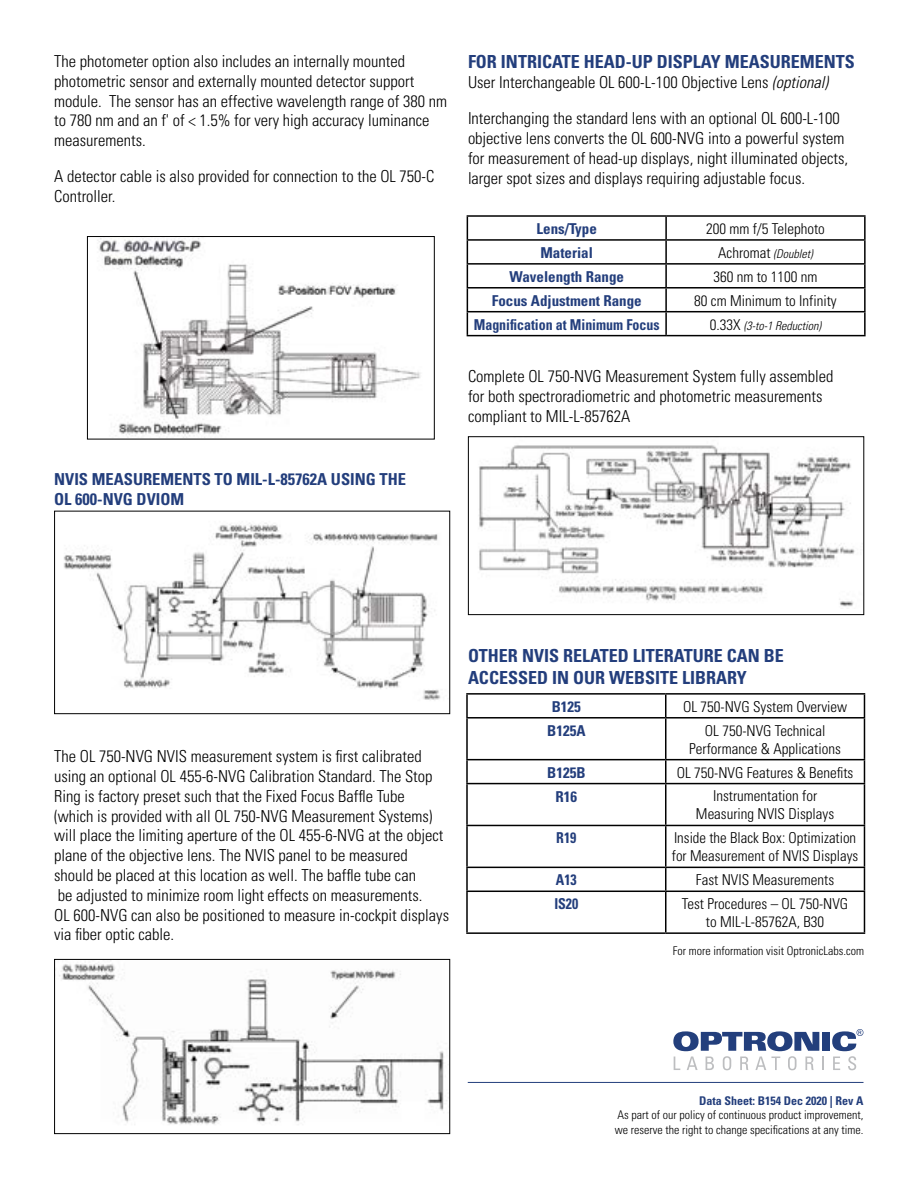
<style>
.page{position:relative;width:918px;height:1188px;background:#fff}
.page>*{position:absolute;margin:0;border:0;box-sizing:border-box;transform-origin:0 0}
.t1{font:700 condensed 18px/21.6px "Univers";color:#233e7c}
.t2{font:300 condensed 16.5px/19.8px "Univers";color:#000}
.t3{font:700 condensed 16.5px/19.8px "Univers";color:#233e7c}
.t4{font:300 condensed 15px/18px "Univers";color:#000;text-align:center}
.t5{font:700 condensed 15px "Univers";color:#233e7c}
.t6{font:700 condensed 15px "Univers";color:#233e7c;scale:.93 1}
.t7{font:300 condensed 12px/14.4px "Univers";color:#000}
.t8{font:italic 300 condensed 12px "Univers LT Std";color:#000}
.t9{font:700 condensed 12px "Univers";color:#233e7c}
.s1{font-family:"Univers LT Std";font-style:italic}
.s2{font-family:"Univers";font-style:normal;font-size:15px}
</style>
<div class="page">
<img style="left:97px;top:238px;width:324px;height:198px">
<div style="left:87px;top:236px;width:348px;height:203px;border:1px solid #000"></div>
<img style="left:479px;top:445px;width:376px;height:162px">
<div style="left:468px;top:436px;width:396px;height:179px;border:1px solid #000"></div>
<img style="left:64px;top:523px;width:377px;height:177px">
<div style="left:54px;top:511px;width:396px;height:203px;border:1px solid #000"></div>
<img style="left:59px;top:964px;width:388px;height:161px">
<div style="left:54px;top:959px;width:396px;height:175px;border:1px solid #000"></div>
<hr style="left:467px;top:215px;width:199px;height:2px;background:#000">
<hr style="left:666px;top:215px;width:200px;height:2px;background:#000">
<hr style="left:665px;top:217px;width:2px;height:22px;background:#000">
<hr style="left:864px;top:217px;width:2px;height:22px;background:#000">
<hr style="left:467px;top:239px;width:199px;height:2px;background:#000">
<hr style="left:666px;top:239px;width:200px;height:2px;background:#000">
<hr style="left:665px;top:241px;width:2px;height:22px;background:#000">
<hr style="left:864px;top:241px;width:2px;height:22px;background:#000">
<hr style="left:467px;top:263px;width:199px;height:2px;background:#000">
<hr style="left:666px;top:263px;width:200px;height:2px;background:#000">
<hr style="left:665px;top:265px;width:2px;height:22px;background:#000">
<hr style="left:864px;top:265px;width:2px;height:22px;background:#000">
<hr style="left:467px;top:287px;width:199px;height:2px;background:#000">
<hr style="left:666px;top:287px;width:200px;height:2px;background:#000">
<hr style="left:665px;top:289px;width:2px;height:22px;background:#000">
<hr style="left:864px;top:289px;width:2px;height:22px;background:#000">
<hr style="left:467px;top:311px;width:199px;height:1px;background:#000">
<svg style="left:467px;top:217px;width:1px;height:118px"></svg>
<hr style="left:666px;top:311px;width:200px;height:1px;background:#000">
<hr style="left:665px;top:312px;width:2px;height:23px;background:#000">
<hr style="left:864px;top:312px;width:2px;height:23px;background:#000">
<hr style="left:467px;top:335px;width:199px;height:1px;background:#000">
<hr style="left:666px;top:335px;width:200px;height:1px;background:#000">
<hr style="left:466px;top:693px;width:200px;height:2px;background:#000">
<hr style="left:466px;top:695px;width:2px;height:22px;background:#000">
<hr style="left:666px;top:693px;width:199px;height:2px;background:#000">
<svg style="left:665px;top:695px;width:1px;height:22px"></svg>
<svg style="left:864px;top:695px;width:1px;height:22px"></svg>
<hr style="left:466px;top:717px;width:200px;height:2px;background:#000">
<hr style="left:466px;top:719px;width:2px;height:40px;background:#000">
<hr style="left:666px;top:717px;width:199px;height:2px;background:#000">
<hr style="left:665px;top:719px;width:1px;height:40px;background:#000">
<hr style="left:864px;top:719px;width:1px;height:40px;background:#000">
<hr style="left:466px;top:759px;width:200px;height:1px;background:#000">
<hr style="left:466px;top:760px;width:2px;height:23px;background:#000">
<hr style="left:666px;top:759px;width:199px;height:1px;background:#000">
<svg style="left:665px;top:760px;width:1px;height:23px"></svg>
<svg style="left:864px;top:760px;width:1px;height:23px"></svg>
<hr style="left:466px;top:783px;width:200px;height:1px;background:#000">
<hr style="left:466px;top:784px;width:2px;height:41px;background:#000">
<hr style="left:666px;top:783px;width:199px;height:1px;background:#000">
<hr style="left:665px;top:784px;width:1px;height:41px;background:#000">
<hr style="left:864px;top:784px;width:1px;height:41px;background:#000">
<hr style="left:466px;top:825px;width:200px;height:1px;background:#000">
<hr style="left:466px;top:826px;width:2px;height:41px;background:#000">
<hr style="left:666px;top:825px;width:199px;height:1px;background:#000">
<hr style="left:665px;top:826px;width:1px;height:41px;background:#000">
<hr style="left:864px;top:826px;width:1px;height:41px;background:#000">
<hr style="left:466px;top:867px;width:200px;height:1px;background:#000">
<hr style="left:466px;top:868px;width:2px;height:23px;background:#000">
<hr style="left:666px;top:867px;width:199px;height:1px;background:#000">
<svg style="left:665px;top:868px;width:1px;height:23px"></svg>
<svg style="left:864px;top:868px;width:1px;height:23px"></svg>
<hr style="left:466px;top:891px;width:200px;height:1px;background:#000">
<hr style="left:466px;top:892px;width:2px;height:40px;background:#000">
<hr style="left:666px;top:891px;width:199px;height:1px;background:#000">
<hr style="left:665px;top:892px;width:1px;height:40px;background:#000">
<hr style="left:864px;top:892px;width:1px;height:40px;background:#000">
<hr style="left:466px;top:932px;width:200px;height:2px;background:#000">
<hr style="left:666px;top:932px;width:199px;height:2px;background:#000">
<hr style="left:468px;top:1082px;width:396px;height:1px;background:#233e7c">
<div style="left:822px;top:1032px;width:8px;height:19px;background:#233f7c"></div>
<svg style="left:673px;top:1031px;width:151px;height:39px"></svg>
<svg style="left:832px;top:1029px;width:31px;height:41px"></svg>
<p class="t2" style="left:54px;top:51px;width:395px">The photometer option also includes an internally mounted photometric sensor and externally mounted detector support module. The sensor has an effective wavelength range of 380 nm to 780 nm and an f' of &lt; 1.5% for very high accuracy luminance measurements.</p>
<p class="t2" style="left:54px;top:167px;width:382px">A detector cable is also provided for connection to the OL 750-C<br>Controller.</p>
<p class="t3" style="left:54px;top:469px;width:353px">NVIS MEASUREMENTS TO MIL-L-85762A USING THE<br>OL 600-NVG DVIOM</p>
<p class="t1" style="left:468px;top:51px;width:388px">FOR INTRICATE HEAD-UP DISPLAY MEASUREMENTS</p>
<p class="t2" style="left:468px;top:64px;width:373px;line-height:36px">User Interchangeable OL 600-L-100 Objective Lens <span class="s1">(optional)<br></span>Interchanging the standard lens with an optional OL 600-L-100</p>
<p class="t2" style="left:468px;top:128px;width:382px">objective lens converts the OL 600-NVG into a powerful system for measurement of head-up displays, night illuminated objects, larger spot sizes and displays requiring adjustable focus.</p>
<p class="t5" style="left:537px;top:219px;width:62px">Lens/Type</p>
<p class="t4" style="left:706px;top:220px;width:120px">200 mm f/5 Telephoto</p>
<p class="t5" style="left:540px;top:243px;width:54px">Material</p>
<p class="t8" style="left:718px;top:246px;width:96px"><span class="s2">Achromat</span> (Doublet)</p>
<p class="t5" style="left:509px;top:267px;width:116px">Wavelength Range</p>
<p class="t4" style="left:713px;top:267px;width:106px">360 nm to 1100 nm</p>
<p class="t5" style="left:492px;top:291px;width:151px">Focus Adjustment Range</p>
<p class="t4" style="left:694px;top:291px;width:144px">80 cm Minimum to Infinity</p>
<p class="t6" style="left:474px;top:315px;width:201px">Magnification at Minimum Focus</p>
<p class="t8" style="left:710px;top:318px;width:113px"><span class="s2">0.33X</span> (3-to-1 Reduction)</p>
<p class="t2" style="left:468px;top:367px;width:367px">Complete OL 750-NVG Measurement System fully assembled for both spectroradiometric and photometric measurements compliant to MIL-L-85762A</p>
<p class="t2" style="left:54px;top:746px;width:396px">The OL 750-NVG NVIS measurement system is first calibrated using an optional OL 455-6-NVG Calibration Standard. The Stop Ring is factory preset such that the Fixed Focus Baffle Tube<br>(which is provided with all OL 750-NVG Measurement Systems) will place the limiting aperture of the OL 455-6-NVG at the object plane of the objective lens. The NVIS panel to be measured should be placed at this location as well. The baffle tube can<br>be adjusted to minimize room light effects on measurements.<br>OL 600-NVG can also be positioned to measure in-cockpit displays via fiber optic cable.</p>
<p class="t1" style="left:468px;top:645px;width:317px">OTHER NVIS RELATED LITERATURE CAN BE<br>ACCESSED IN OUR WEBSITE LIBRARY</p>
<p class="t5" style="left:552px;top:697px;width:31px">B125</p>
<p class="t4" style="left:683px;top:697px;width:166px">OL 750-NVG System Overview</p>
<p class="t5" style="left:547px;top:721px;width:40px">B125A</p>
<p class="t4" style="left:689px;top:721px;width:153px">OL 750-NVG Technical<br>Performance &amp; Applications</p>
<p class="t5" style="left:547px;top:763px;width:40px">B125B</p>
<p class="t4" style="left:677px;top:763px;width:178px">OL 750-NVG Features &amp; Benefits</p>
<p class="t5" style="left:556px;top:787px;width:23px">R16</p>
<p class="t4" style="left:696px;top:787px;width:140px">Instrumentation for<br>Measuring NVIS Displays</p>
<p class="t6" style="left:556px;top:829px;width:23px">R19</p>
<p class="t4" style="left:672px;top:829px;width:188px;text-align:left">Inside the Black Box: Optimization for Measurement of NVIS Displays</p>
<p class="t6" style="left:556px;top:871px;width:24px">A13</p>
<p class="t4" style="left:696px;top:871px;width:140px">Fast NVIS Measurements</p>
<p class="t6" style="left:554px;top:895px;width:27px">IS20</p>
<p class="t4" style="left:682px;top:895px;width:168px">Test Procedures – OL 750-NVG to MIL-L-85762A, B30</p>
<p class="t7" style="left:673px;top:943px;width:193px">For more information visit OptronicLabs.com</p>
<p class="t9" style="left:699px;top:1093px;width:166px">Data Sheet: B154 Dec 2020 | Rev A</p>
<p class="t7" style="left:615px;top:1108px;width:250px">As part of our policy of continuous product improvement, we reserve the right to change specifications at any time.</p>
</div>
